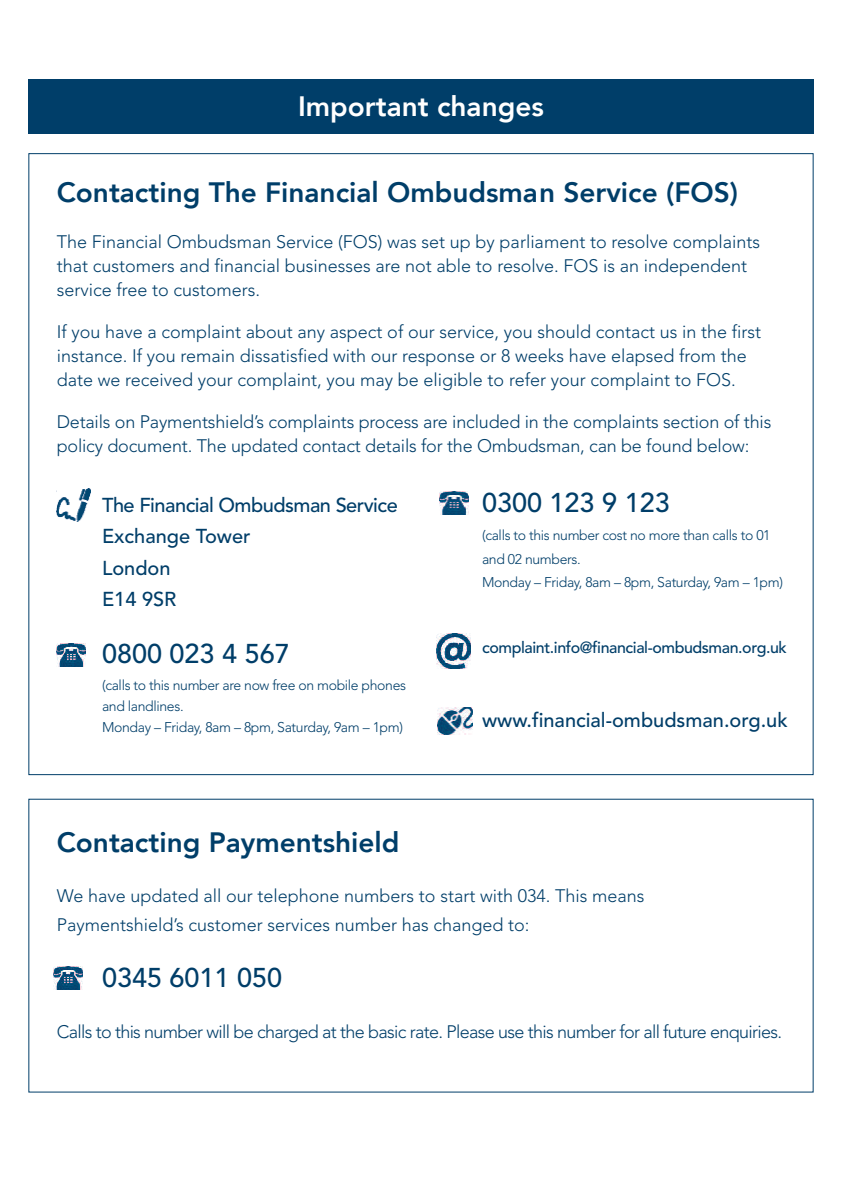
<style>
.page{position:relative;width:842px;height:1191px;background:#fff}
.page>*{position:absolute;margin:0;border:0;box-sizing:border-box;transform-origin:0 0}
.t1{font:800 28px "Avenir";color:#003e69}
.t2{font:800 28px "Avenir";color:#fff}
.t3{font:500 27px "Avenir";color:#003e69}
.t4{font:500 20px/31.6px "Avenir";letter-spacing:-.025em;color:#003e69}
.t5{font:500 20px "Avenir";color:#003e69}
.t6{font:300 18px/24px "Avenir";color:#003e69}
.t7{font:300 18px "Avenir";letter-spacing:-.04em;color:#003e69}
.t8{font:500 16px "Avenir";letter-spacing:-.025em;color:#003e69}
.t9{font:300 14px/20.6px "Avenir";letter-spacing:-.025em;color:#003e69}
</style>
<div class="page">
<img style="left:440px;top:491px;width:28px;height:23px">
<img style="left:436px;top:633px;width:34px;height:35px">
<img style="left:437px;top:707px;width:35px;height:27px">
<div style="left:28px;top:79px;width:786px;height:54px;background:#003e69"></div>
<img style="left:57px;top:643px;width:28px;height:23px">
<img style="left:57px;top:488px;width:34px;height:33px">
<img style="left:54px;top:966px;width:28px;height:23px">
<h1 class="t2" style="left:298px;top:84px;width:247px">Important changes</h1>
<h1 class="t1" style="left:57px;top:170px;width:683px">Contacting The Financial Ombudsman Service (FOS)</h1>
<p class="t6" style="left:57px;top:230px;width:705px">The Financial Ombudsman Service (FOS) was set up by parliament to resolve complaints that customers and financial businesses are not able to resolve. FOS is an independent service free to customers.</p>
<p class="t6" style="left:57px;top:320px;width:706px">If you have a complaint about any aspect of our service, you should contact us in the first instance. If you remain dissatisfied with our response or 8 weeks have elapsed from the date we received your complaint, you may be eligible to refer your complaint to FOS.</p>
<p class="t6" style="left:57px;top:410px;width:716px">Details on Paymentshield’s complaints process are included in the complaints section of this policy document. The updated contact details for the Ombudsman, can be found below:</p>
<p class="t4" style="left:102px;top:489px;width:297px">The Financial Ombudsman Service<br>Exchange Tower<br>London<br>E14 9SR</p>
<h2 class="t3" style="left:102px;top:637px;width:189px">0800 023 4 567</h2>
<p class="t9" style="left:102px;top:675px;width:305px">(calls to this number are now free on mobile phones and landlines.<br>Monday – Friday, 8am – 8pm, Saturday, 9am – 1pm)</p>
<h2 class="t3" style="left:482px;top:487px;width:189px">0300 123 9 123</h2>
<p class="t9" style="left:482px;top:523px;width:302px;line-height:23.6px">(calls to this number cost no more than calls to 01 and 02 numbers.<br>Monday – Friday, 8am – 8pm, Saturday, 9am – 1pm)</p>
<p class="t8" style="left:482px;top:638px;width:306px">complaint.info@financial-ombudsman.org.uk</p>
<p class="t5" style="left:482px;top:708px;width:307px">www.financial-ombudsman.org.uk</p>
<h1 class="t1" style="left:57px;top:820px;width:344px">Contacting Paymentshield</h1>
<p class="t6" style="left:57px;top:881px;width:589px;line-height:28.8px">We have updated all our telephone numbers to start with 034. This means<br>Paymentshield’s customer services number has changed to:</p>
<h2 class="t3" style="left:102px;top:961px;width:182px">0345 6011 050</h2>
<p class="t7" style="left:57px;top:1021px;width:727px">Calls to this number will be charged at the basic rate. Please use this number for all future enquiries.</p>
</div>
